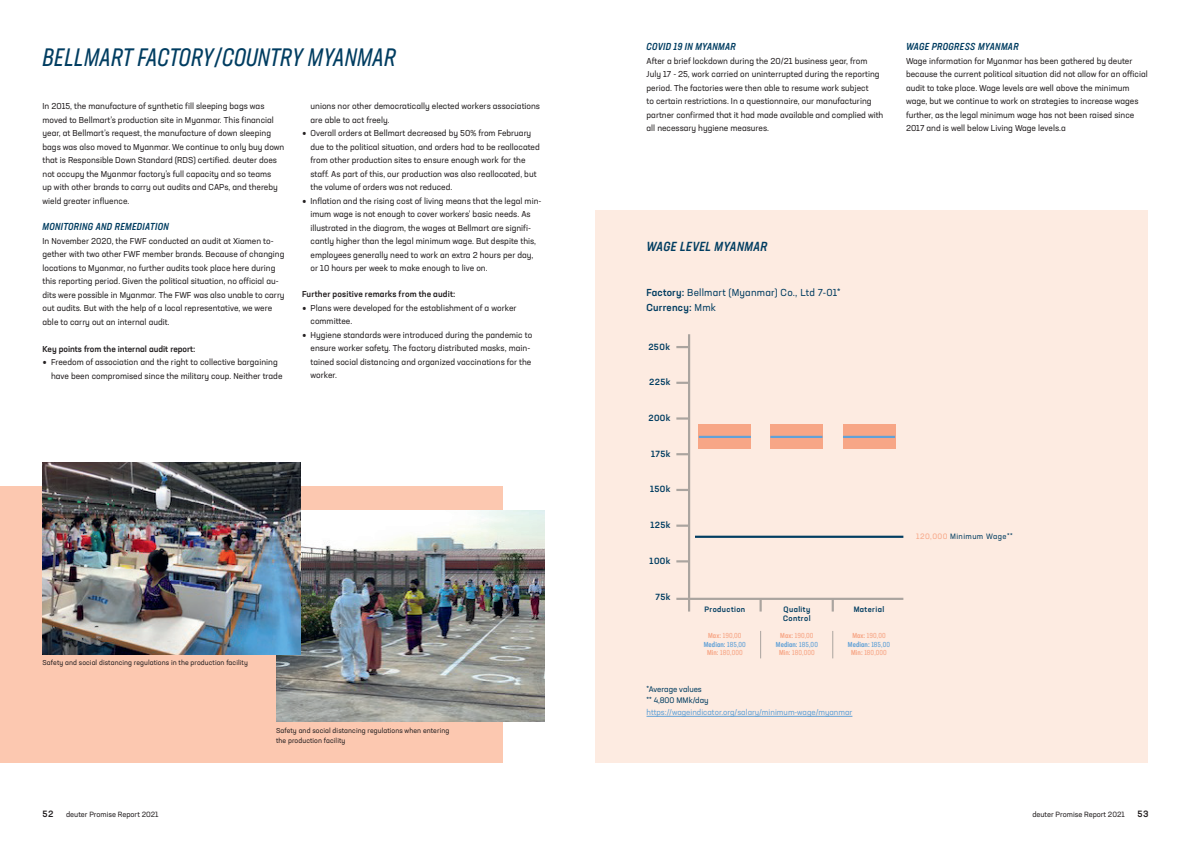
<style>
.page{position:relative;width:1191px;height:842px;background:#fff}
.page>*{position:absolute;margin:0;border:0;box-sizing:border-box;transform-origin:0 0}
.t1{font:italic 25px "Neusa Next Std Compact";letter-spacing:.01em;color:#013d61}
.t2{font:italic 500 condensed 13px "Neusa Next Std";letter-spacing:.035em;color:#013d61}
.t3{font:italic 500 condensed 10px "Neusa Next Std";letter-spacing:.035em;color:#013d61}
.t4{font:10px/15px "Neusa Next Std";letter-spacing:.02em;color:#013d61}
.t5{font:500 9px "Neusa Next Std";color:#231f20}
.t6{font:500 8.8px "Neusa Next Std";letter-spacing:.05em;color:#013d61}
.t7{font:8.5px/13.5px "Neusa Next Std";color:#231f20}
.t8{font:500 8.5px "Neusa Next Std";color:#231f20}
.t9{font:8px "Neusa Next Std";color:#61a1d7}
.t10{font:8px/11.5px "Neusa Next Std";color:#013d61}
.t11{font:500 7.7px "Neusa Next Std";letter-spacing:.05em;color:#013d61}
.t12{font:7.7px "Neusa Next Std";letter-spacing:.05em;color:#013d61}
.t13{font:7.5px "Neusa Next Std";color:#231f20}
.t14{font:condensed 7.2px/8.6px "Neusa Next Std";letter-spacing:.01em;color:#f7a686;text-align:center}
.t15{font:7px/10.5px "Neusa Next Std";letter-spacing:.01em;color:#231f20}
.s1{font-size:15px}
.s2{font-weight:500}
.s3{font-weight:500;color:#61a1d7}
.s4{color:#61a1d7}
.s5{color:#f7a686}
</style>
<div class="page">
<div style="left:595px;top:211px;width:553px;height:552px;background:#fdebe1"></div>
<div style="left:0;top:486px;width:502px;height:276px;background:#fcc8b0"></div>
<img style="left:276px;top:510px;width:268px;height:211px">
<img style="left:43px;top:462px;width:257px;height:192px">
<hr style="left:688px;top:334px;width:2px;height:264px;background:#aaa49f">
<svg style="left:676px;top:560px;width:12px;height:2px"></svg>
<svg style="left:676px;top:525px;width:12px;height:2px"></svg>
<svg style="left:676px;top:489px;width:12px;height:2px"></svg>
<svg style="left:676px;top:453px;width:12px;height:2px"></svg>
<svg style="left:676px;top:417px;width:12px;height:3px"></svg>
<svg style="left:676px;top:382px;width:12px;height:2px"></svg>
<svg style="left:676px;top:346px;width:12px;height:2px"></svg>
<svg style="left:759px;top:600px;width:2px;height:11px"></svg>
<svg style="left:676px;top:598px;width:14px;height:13px"></svg>
<svg style="left:760px;top:631px;width:1px;height:27px"></svg>
<svg style="left:832px;top:631px;width:1px;height:27px"></svg>
<svg style="left:831px;top:600px;width:3px;height:11px"></svg>
<hr style="left:688px;top:598px;width:215px;height:2px;background:#aaa49f">
<div style="left:699px;top:425px;width:52px;height:24px;background:#f7a686"></div>
<hr style="left:699px;top:436px;width:52px;height:2px;background:#61a1d7">
<div style="left:770px;top:425px;width:52px;height:24px;background:#f7a686"></div>
<hr style="left:770px;top:436px;width:52px;height:2px;background:#61a1d7">
<div style="left:843px;top:425px;width:52px;height:24px;background:#f7a686"></div>
<hr style="left:843px;top:436px;width:52px;height:2px;background:#61a1d7">
<hr style="left:695px;top:536px;width:208px;height:2px;background:#013d61">
<hr style="left:646px;top:716px;width:206px;height:1px;background:#61a1d7">
<h1 class="t1" style="left:43px;top:42px;width:355px">BELLMART FACTORY / COUNTRY MYANMAR</h1>
<p class="t7" style="left:43px;top:99px;width:243px">In 2015, the manufacture of synthetic fill sleeping bags was moved to Bellmart’s production site in Myanmar. This financial year, at Bellmart’s request, the manufacture of down sleeping bags was also moved to Myanmar. We continue to only buy down that is Responsible Down Standard (RDS) certified. deuter does not occupy the Myanmar factory’s full capacity and so teams<br>up with other brands to carry out audits and CAPs, and thereby wield greater influence.</p>
<p class="t3" style="left:43px;top:220px;width:128px">MONITORING AND REMEDIATION</p>
<p class="t7" style="left:43px;top:234px;width:244px">In November 2020, the FWF conducted an audit at Xiamen to&shy;gether with two other FWF member brands. Because of changing locations to Myanmar, no further audits took place here during this reporting period. Given the political situation, no official au&shy;dits were possible in Myanmar. The FWF was also unable to carry out audits. But with the help of a local representative, we were able to carry out an internal audit.</p>
<p class="t8" style="left:43px;top:343px;width:154px">Key points from the internal audit report:</p>
<p class="t7" style="left:51px;top:355px;width:233px;text-indent:-9px"><span class="s1">•</span> Freedom of association and the right to collective bargaining have been compromised since the military coup. Neither trade</p>
<p class="t7" style="left:310px;top:99px;width:231px">unions nor other democratically elected workers associations are able to act freely.</p>
<p class="t7" style="left:310px;top:126px;width:231px;text-indent:-9px"><span class="s1">•</span> Overall orders at Bellmart decreased by 50% from February due to the political situation, and orders had to be reallocated from other production sites to ensure enough work for the staff. As part of this, our production was also reallocated, but the volume of orders was not reduced.</p>
<p class="t7" style="left:310px;top:194px;width:232px;text-indent:-9px"><span class="s1">•</span> Inflation and the rising cost of living means that the legal min&shy;imum wage is not enough to cover workers’ basic needs. As illustrated in the diagram, the wages at Bellmart are signifi&shy;cantly higher than the legal minimum wage. But despite this, employees generally need to work an extra 2 hours per day, or 10 hours per week to make enough to live on.</p>
<p class="t8" style="left:302px;top:289px;width:155px">Further positive remarks from the audit:</p>
<p class="t7" style="left:310px;top:301px;width:207px;text-indent:-9px"><span class="s1">•</span> Plans were developed for the establishment of a worker committee.</p>
<p class="t7" style="left:310px;top:328px;width:223px;text-indent:-9px"><span class="s1">•</span> Hygiene standards were introduced during the pandemic to ensure worker safety. The factory distributed masks, main&shy;tained social distancing and organized vaccinations for the worker.</p>
<p class="t15" style="left:43px;top:657px;width:207px">Safety and social distancing regulations in the production facility</p>
<p class="t15" style="left:276px;top:725px;width:175px">Safety and social distancing regulations when entering the production facility</p>
<p class="t3" style="left:646px;top:40px;width:91px">COVID 19 IN MYANMAR</p>
<p class="t7" style="left:646px;top:54px;width:238px">After a brief lockdown during the 20/21 business year, from July 17 - 25, work carried on uninterrupted during the reporting period. The factories were then able to resume work subject<br>to certain restrictions. In a questionnaire, our manufacturing partner confirmed that it had made available and complied with all necessary hygiene measures.</p>
<p class="t3" style="left:906px;top:40px;width:114px">WAGE PROGRESS MYANMAR</p>
<p class="t7" style="left:906px;top:54px;width:243px">Wage information for Myanmar has been gathered by deuter because the current political situation did not allow for an official audit to take place. Wage levels are well above the minimum wage, but we continue to work on strategies to increase wages further, as the legal minimum wage has not been raised since 2017 and is well below Living Wage levels.a</p>
<h2 class="t2" style="left:646px;top:238px;width:122px">WAGE LEVEL MYANMAR</h2>
<p class="t4" style="left:646px;top:285px;width:195px"><span class="s2">Factory:</span> Bellmart (Myanmar) Co., Ltd 7-01*<br><span class="s2">Currency:</span> Mmk</p>
<p class="t6" style="left:648px;top:341px;width:23px">250k</p>
<p class="t6" style="left:649px;top:376px;width:23px">225k</p>
<p class="t6" style="left:648px;top:412px;width:24px">200k</p>
<p class="t6" style="left:651px;top:448px;width:21px">175k</p>
<p class="t6" style="left:650px;top:484px;width:22px">150k</p>
<p class="t6" style="left:650px;top:519px;width:22px">125k</p>
<p class="t6" style="left:649px;top:555px;width:23px">100k</p>
<p class="t6" style="left:655px;top:591px;width:17px">75k</p>
<p class="t11" style="left:704px;top:604px;width:42px">Production</p>
<p class="t11" style="left:783px;top:604px;width:28px">Quality</p>
<p class="t11" style="left:853px;top:604px;width:32px">Material</p>
<p class="t11" style="left:783px;top:614px;width:29px">Control</p>
<p class="t14" style="left:704px;top:631px;width:44px"><span class="s2">Max:</span> 190,00<br><span class="s3">Median:</span> <span class="s4">185,00<br></span><span class="s2">Min:</span> 180,000</p>
<p class="t14" style="left:776px;top:631px;width:44px"><span class="s2">Max:</span> 190,00<br><span class="s3">Median:</span> <span class="s4">185,00<br></span><span class="s2">Min:</span> 180,000</p>
<p class="t14" style="left:848px;top:631px;width:44px"><span class="s2">Max:</span> 190,00<br><span class="s3">Median:</span> <span class="s4">185,00<br></span><span class="s2">Min:</span> 180,000</p>
<p class="t10" style="left:646px;top:683px;width:64px">*Average values ** 4,800 MMk/day</p>
<p class="t9" style="left:646px;top:707px;width:207px">https://wageindicator.org/salary/minimum-wage/myanmar</p>
<p class="t12" style="left:916px;top:532px;width:98px"><span class="s5">120,000</span> Minimum Wage**</p>
<p class="t5" style="left:43px;top:808px;width:12px">52</p>
<p class="t13" style="left:66px;top:810px;width:94px">deuter Promise Report 2021</p>
<p class="t13" style="left:1032px;top:809px;width:94px">deuter Promise Report 2021</p>
<p class="t5" style="left:1137px;top:808px;width:13px">53</p>
</div>
